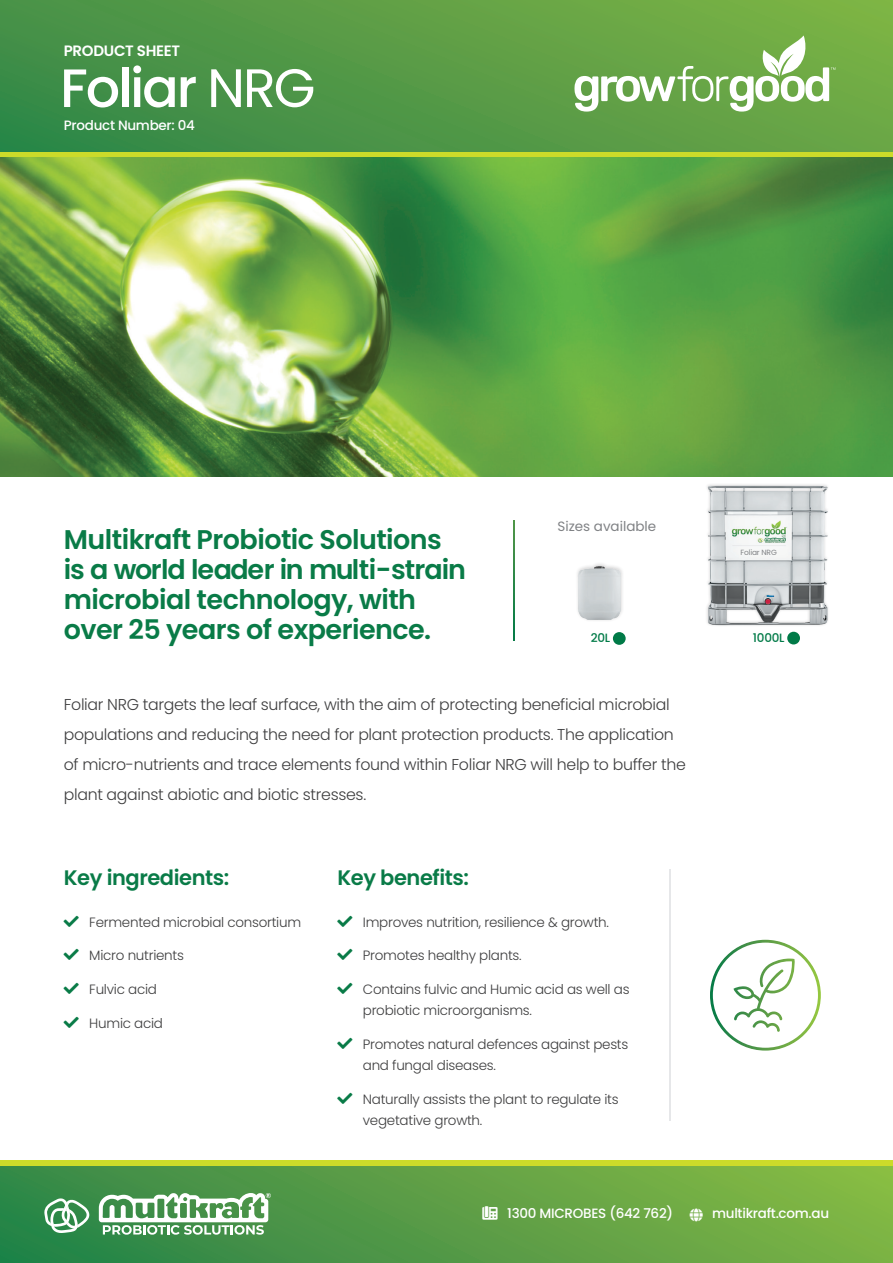
<style>
.page{position:relative;width:893px;height:1263px;background:#fff}
.page>*{position:absolute;margin:0;border:0;box-sizing:border-box;transform-origin:0 0}
.H1_Heading{font:500 54px "Poppins";letter-spacing:-.04em;color:#fff}
.Subtitle_-_Green{font:600 27px/30px "Poppins";letter-spacing:-.02em;color:#097b47}
.Subtitle_-_Green-2{font:600 21px "Poppins";letter-spacing:-.02em;color:#097b47}
.Body_Copy{font:300 15.75px/30px "Poppins";letter-spacing:-.02em;color:#3e3e3f}
.t1{font:600 15px "Poppins";letter-spacing:-.02em;color:#fff}
.t2{font:300 13.5px/21px "Poppins";letter-spacing:-.02em;color:#3e3e3f}
.H1_Lead_in{font:500 13.5px "Poppins";letter-spacing:-.02em;color:#fff}
.t3{font:13.5px "Poppins";color:#808285}
.t4{font:500 12px "Poppins";letter-spacing:-.02em;color:#007a47}
.Body_Copy-2{font:7.5px "Poppins";letter-spacing:-.02em;color:#808285}
.s1{font-weight:400}
</style>
<div class="page">
<svg style="left:0;top:0;width:893px;height:152px;background:#559a46"></svg>
<div style="left:0;top:1165px;width:893px;height:98px;background:linear-gradient(to right,#2d8448,#85b744)"></div>
<div style="left:0;top:1160px;width:893px;height:5px;background:#ccdb2a"></div>
<svg style="left:44px;top:1198px;width:46px;height:35px"></svg>
<svg style="left:99px;top:1193px;width:172px;height:42px"></svg>
<div style="left:0;top:152px;width:893px;height:5px;background:#ccdb2a"></div>
<svg style="left:574px;top:35px;width:261px;height:78px"></svg>
<img style="left:0;top:157px;width:893px;height:319px">
<hr style="left:669px;top:870px;width:1px;height:251px;background:#e6e7e9">
<div style="left:575px;top:562px;width:50px;height:60px;background:#fbfbfb"></div>
<img style="left:577px;top:564px;width:45px;height:56px">
<div style="left:613px;top:632px;width:13px;height:13px;background:#007a47;border-radius:50%"></div>
<img style="left:683px;top:475px;width:165px;height:151px">
<div style="left:787px;top:632px;width:13px;height:12px;background:#007a47;border-radius:50%"></div>
<svg style="left:513px;top:521px;width:1px;height:119px"></svg>
<svg style="left:710px;top:939px;width:111px;height:112px"></svg>
<svg style="left:482px;top:1206px;width:16px;height:14px"></svg>
<svg style="left:690px;top:1208px;width:13px;height:13px"></svg>
<p class="t1" style="left:64px;top:42px;width:118px">PRODUCT SHEET</p>
<p class="H1_Heading" style="left:60px;top:57px;width:257px">Foliar <span class="s1">NRG</span></p>
<p class="H1_Lead_in" style="left:64px;top:117px;width:133px">Product Number: 04</p>
<p class="Subtitle_-_Green" style="left:64px;top:525px;width:404px">Multikraft Probiotic Solutions is a world leader in multi-strain microbial technology, with over 25 years of experience.</p>
<p class="t3" style="left:557px;top:518px;width:100px">Sizes available</p>
<p class="Body_Copy-2" style="left:740px;top:548px;width:38px">Foliar NRG</p>
<p class="t4" style="left:591px;top:631px;width:21px">20L</p>
<p class="t4" style="left:753px;top:631px;width:33px">1000L</p>
<p class="Body_Copy" style="left:64px;top:690px;width:624px">Foliar NRG targets the leaf surface, with the aim of protecting beneficial microbial populations and reducing the need for plant protection products. The application of micro-nutrients and trace elements found within Foliar NRG will help to buffer the plant against abiotic and biotic stresses.</p>
<p class="Subtitle_-_Green-2" style="left:64px;top:865px;width:167px">Key ingredients:</p>
<p class="t2" style="left:89px;top:911px;width:213px">Fermented microbial consortium</p>
<p class="t2" style="left:89px;top:945px;width:96px">Micro nutrients</p>
<p class="t2" style="left:89px;top:979px;width:69px">Fulvic acid</p>
<p class="t2" style="left:89px;top:1013px;width:75px">Humic acid</p>
<p class="Subtitle_-_Green-2" style="left:337px;top:865px;width:133px">Key benefits:</p>
<p class="t2" style="left:363px;top:911px;width:248px">Improves nutrition, resilience &amp; growth.</p>
<p class="t2" style="left:363px;top:945px;width:160px">Promotes healthy plants.</p>
<p class="t2" style="left:363px;top:979px;width:268px">Contains fulvic and Humic acid as well as probiotic microorganisms.</p>
<p class="t2" style="left:363px;top:1034px;width:267px">Promotes natural defences against pests and fungal diseases.</p>
<p class="t2" style="left:363px;top:1088px;width:257px">Naturally assists the plant to regulate its vegetative growth.</p>
<p class="H1_Lead_in" style="left:482px;top:1206px;width:348px">★ 1300 MICROBES (642 762) ●□ multikraft.com.au</p>
</div>
